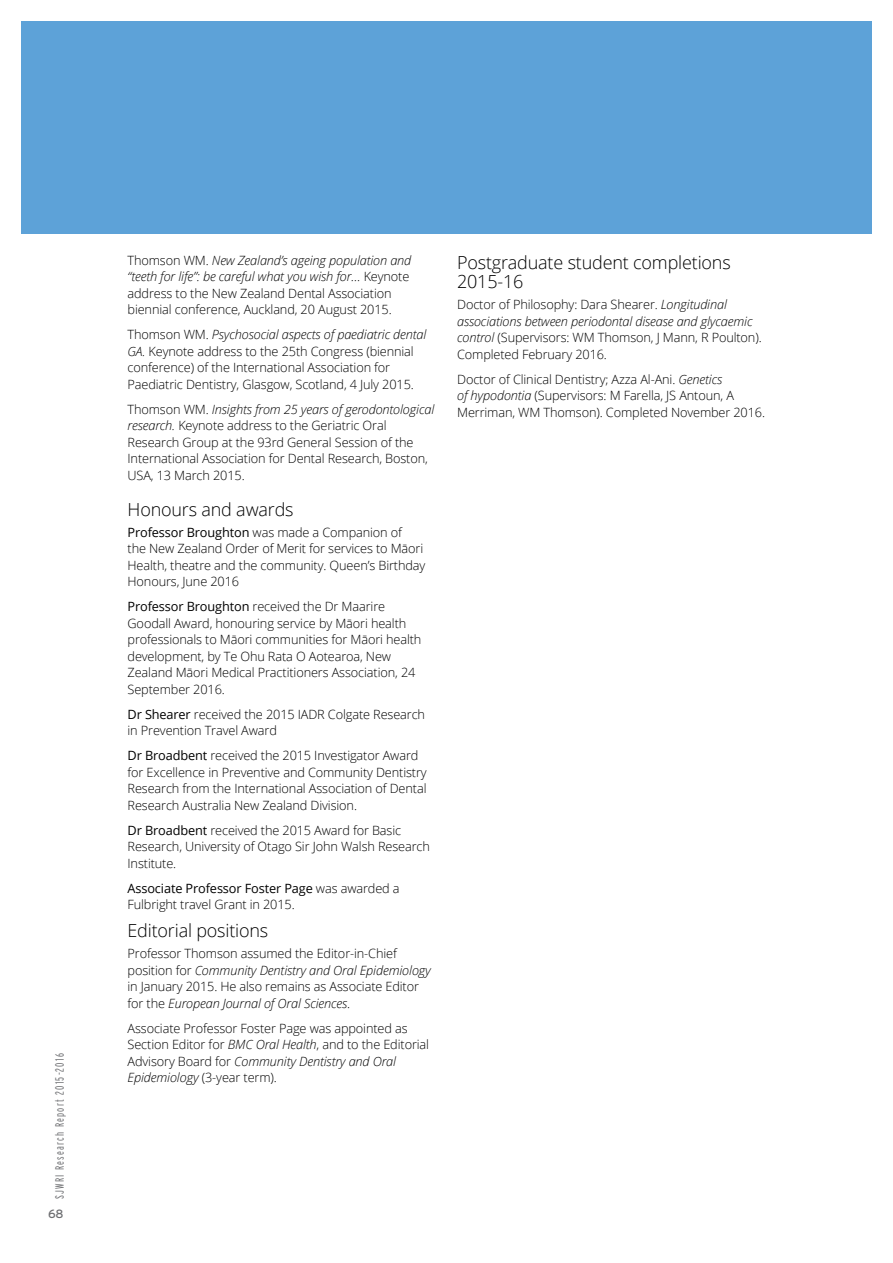
<style>
.page{position:relative;width:893px;height:1263px;background:#fff}
.page>*{position:absolute;margin:0;border:0;box-sizing:border-box;transform-origin:0 0}
.t1{font:300 18px/19.5px "Open Sans";letter-spacing:-.01em;color:#000}
.t2{font:300 12.75px/16.5px "Open Sans";letter-spacing:-.01em;color:#000}
.t3{font:300 extra-condensed 12px "Interstate";letter-spacing:.1em;color:#6d6e71}
.t4{font:12px "Interstate";color:#6d6e71}
.s1{font-style:italic}
.s2{font-weight:400}
</style>
<div class="page">
<div style="left:21px;top:21px;width:851px;height:213px;background:#5da2d8"></div>
<p class="t3" style="left:53px;top:1199px;width:147px;rotate:-90deg">SJWRI Research Report 2015-2016</p>
<p class="t4" style="left:48px;top:1207px;width:17px">68</p>
<p class="t2" style="left:128px;top:252px;width:285px">Thomson WM. <span class="s1">New Zealand’s ageing population and “teeth for life”: be careful what you wish for…</span> Keynote address to the New Zealand Dental Association biennial conference, Auckland, 20 August 2015.</p>
<p class="t2" style="left:128px;top:326px;width:300px">Thomson WM. <span class="s1">Psychosocial aspects of paediatric dental GA.</span> Keynote address to the 25th Congress (biennial conference) of the International Association for Paediatric Dentistry, Glasgow, Scotland, 4 July 2015.</p>
<p class="t2" style="left:128px;top:401px;width:308px">Thomson WM. <span class="s1">Insights from 25 years of gerodontological research.</span> Keynote address to the Geriatric Oral Research Group at the 93rd General Session of the International Association for Dental Research, Boston, USA, 13 March 2015.</p>
<h1 class="t1" style="left:128px;top:499px;width:168px">Honours and awards</h1>
<p class="t2" style="left:128px;top:523px;width:299px"><span class="s2">Professor Broughton</span> was made a Companion of<br>the New Zealand Order of Merit for services to Māori Health, theatre and the community. Queen’s Birthday Honours, June 2016</p>
<p class="t2" style="left:128px;top:598px;width:295px"><span class="s2">Professor Broughton</span> received the Dr Maarire Goodall Award, honouring service by Māori health professionals to Māori communities for Māori health development, by Te Ohu Rata O Aotearoa, New Zealand Māori Medical Practitioners Association, 24<br>September 2016.</p>
<p class="t2" style="left:128px;top:705px;width:299px"><span class="s2">Dr Shearer</span> received the 2015 IADR Colgate Research in Prevention Travel Award</p>
<p class="t2" style="left:128px;top:747px;width:301px"><span class="s2">Dr Broadbent</span> received the 2015 Investigator Award for Excellence in Preventive and Community Dentistry Research from the International Association of Dental Research Australia New Zealand Division.</p>
<p class="t2" style="left:128px;top:821px;width:304px"><span class="s2">Dr Broadbent</span> received the 2015 Award for Basic<br>Research, University of Otago Sir John Walsh Research<br>Institute.</p>
<p class="t2" style="left:128px;top:879px;width:274px"><span class="s2">Associate Professor Foster Page</span> was awarded a<br>Fulbright travel Grant in 2015.</p>
<h1 class="t1" style="left:128px;top:920px;width:142px">Editorial positions</h1>
<p class="t2" style="left:128px;top:945px;width:305px">Professor Thomson assumed the Editor-in-Chief position for <span class="s1">Community Dentistry and Oral Epidemiology </span>in January 2015. He also remains as Associate Editor for the <span class="s1">European Journal of Oral Sciences</span>.</p>
<p class="t2" style="left:128px;top:1019px;width:303px">Associate Professor Foster Page was appointed as Section Editor for <span class="s1">BMC Oral Health</span>, and to the Editorial Advisory Board for <span class="s1">Community Dentistry and Oral Epidemiology</span> (3-year term).</p>
<h1 class="t1" style="left:457px;top:252px;width:275px">Postgraduate student completions<br>2015-16</h1>
<p class="t2" style="left:457px;top:296px;width:306px">Doctor of Philosophy: Dara Shearer. <span class="s1">Longitudinal associations between periodontal disease and glycaemic control</span> (Supervisors: WM Thomson, J Mann, R Poulton).<br>Completed February 2016.</p>
<p class="t2" style="left:457px;top:370px;width:309px">Doctor of Clinical Dentistry; Azza Al-Ani. <span class="s1">Genetics<br>of hypodontia</span> (Supervisors: M Farella, JS Antoun, A<br>Merriman, WM Thomson). Completed November 2016.</p>
</div>
